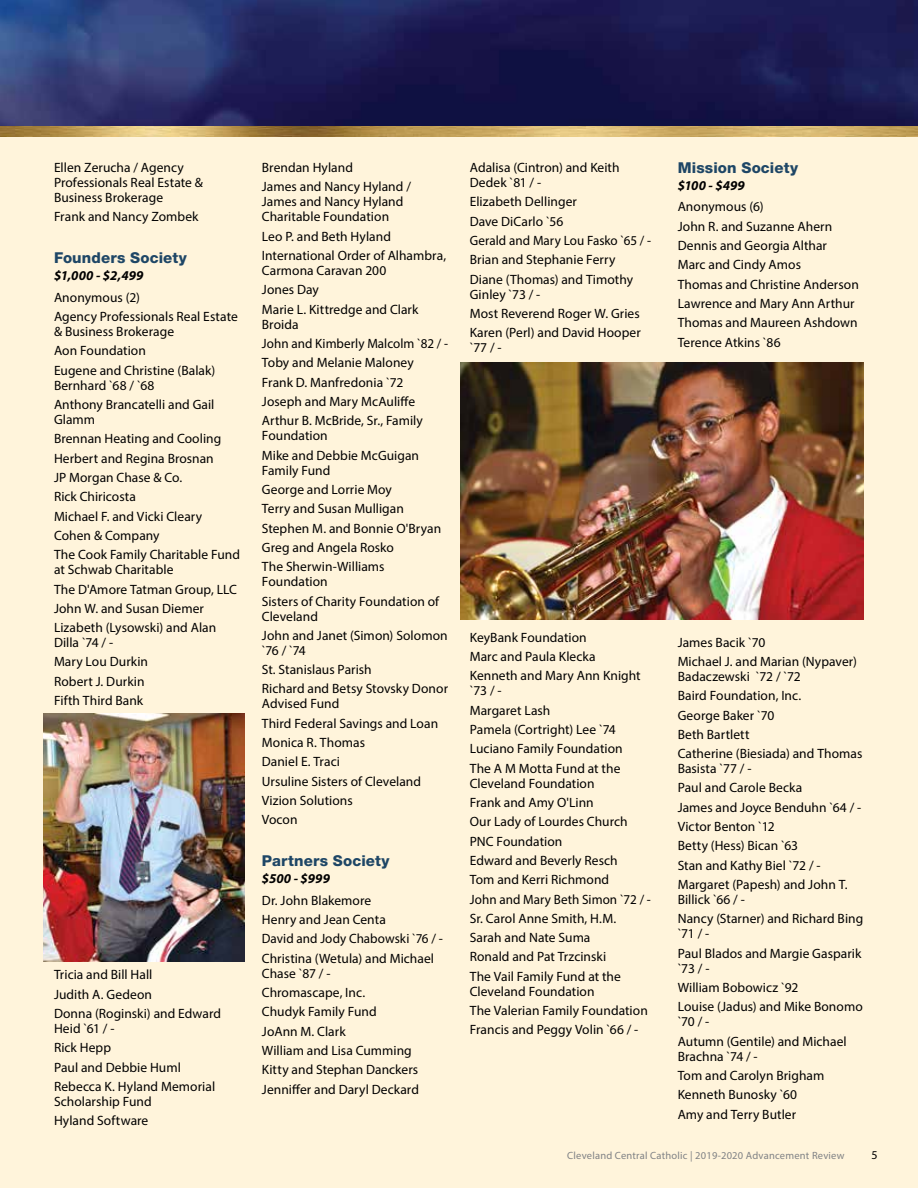
<style>
.page{position:relative;width:918px;height:1188px;background:#fff}
.page>*{position:absolute;margin:0;border:0;box-sizing:border-box;transform-origin:0 0}
.t1{font:800 15px "Helvetica Neue LT Std";letter-spacing:.01em;color:#1e4666}
.t2{font:13.5px/19.4px "Myriad Pro";letter-spacing:.005em;color:#000}
.t3{font:italic 700 13.5px "Myriad Pro";letter-spacing:.01em;color:#000}
.t4{font:12px "Myriad Pro";color:#000}
.t5{font:10.5px "Myriad Pro";letter-spacing:.02em;color:#808285}
</style>
<div class="page">
<div style="left:0;top:95px;width:918px;height:1093px;background:#fff4db"></div>
<img style="left:0;top:125px;width:918px;height:11px">
<img style="left:0;top:0;width:918px;height:125px">
<img style="left:43px;top:713px;width:201px;height:249px">
<img style="left:460px;top:363px;width:404px;height:257px">
<p class="t2" style="left:54px;top:160px;width:151px;line-height:15px">Ellen Zerucha / Agency<br>Professionals Real Estate &amp;<br>Business Brokerage</p>
<p class="t2" style="left:54px;top:207px;width:146px">Frank and Nancy Zombek</p>
<p class="t1" style="left:54px;top:249px;width:134px">Founders Society</p>
<p class="t3" style="left:54px;top:267px;width:91px">$1,000 - $2,499</p>
<p class="t2" style="left:54px;top:287px;width:185px">Anonymous (2)<br>Agency Professionals Real Estate</p>
<p class="t2" style="left:54px;top:322px;width:163px">&amp; Business Brokerage<br>Aon Foundation<br>Eugene and Christine (Balak)</p>
<p class="t2" style="left:54px;top:375px;width:162px">Bernhard `68 / `68<br>Anthony Brancatelli and Gail</p>
<p class="t2" style="left:54px;top:410px;width:188px">Glamm<br>Brennan Heating and Cooling<br>Herbert and Regina Brosnan<br>JP Morgan Chase &amp; Co.<br>Rick Chiricosta<br>Michael F. and Vicki Cleary<br>Cohen &amp; Company<br>The Cook Family Charitable Fund</p>
<p class="t2" style="left:54px;top:560px;width:185px">at Schwab Charitable<br>The D'Amore Tatman Group, LLC<br>John W. and Susan Diemer<br>Lizabeth (Lysowski) and Alan</p>
<p class="t2" style="left:54px;top:633px;width:96px">Dilla `74 / -<br>Mary Lou Durkin<br>Robert J. Durkin<br>Fifth Third Bank</p>
<p class="t2" style="left:54px;top:965px;width:169px">Tricia and Bill Hall<br>Judith A. Gedeon<br>Donna (Roginski) and Edward</p>
<p class="t2" style="left:54px;top:1019px;width:163px">Heid `61 / -<br>Rick Hepp<br>Paul and Debbie Huml<br>Rebecca K. Hyland Memorial</p>
<p class="t2" style="left:54px;top:1092px;width:99px">Scholarship Fund<br>Hyland Software</p>
<p class="t2" style="left:262px;top:158px;width:151px">Brendan Hyland<br>James and Nancy Hyland /</p>
<p class="t2" style="left:262px;top:194px;width:143px;line-height:15px">James and Nancy Hyland<br>Charitable Foundation</p>
<p class="t2" style="left:262px;top:226px;width:186px">Leo P. and Beth Hyland<br>International Order of Alhambra,</p>
<p class="t2" style="left:262px;top:261px;width:158px">Carmona Caravan 200<br>Jones Day<br>Marie L. Kittredge and Clark</p>
<p class="t2" style="left:262px;top:314px;width:188px">Broida<br>John and Kimberly Malcolm `82 / -<br>Toby and Melanie Maloney<br>Frank D. Manfredonia `72<br>Joseph and Mary McAuliffe<br>Arthur B. McBride, Sr., Family</p>
<p class="t2" style="left:262px;top:426px;width:159px">Foundation<br>Mike and Debbie McGuigan</p>
<p class="t2" style="left:262px;top:460px;width:181px">Family Fund<br>George and Lorrie Moy<br>Terry and Susan Mulligan<br>Stephen M. and Bonnie O'Bryan<br>Greg and Angela Rosko<br>The Sherwin-Williams</p>
<p class="t2" style="left:262px;top:572px;width:179px">Foundation<br>Sisters of Charity Foundation of</p>
<p class="t2" style="left:262px;top:606px;width:187px">Cleveland<br>John and Janet (Simon) Solomon</p>
<p class="t2" style="left:262px;top:640px;width:188px">`76 / `74<br>St. Stanislaus Parish<br>Richard and Betsy Stovsky Donor</p>
<p class="t2" style="left:262px;top:694px;width:178px">Advised Fund<br>Third Federal Savings and Loan<br>Monica R. Thomas<br>Daniel E. Traci<br>Ursuline Sisters of Cleveland<br>Vizion Solutions<br>Vocon</p>
<p class="t1" style="left:262px;top:852px;width:129px">Partners Society</p>
<p class="t3" style="left:262px;top:870px;width:70px">$500 - $999</p>
<p class="t2" style="left:262px;top:890px;width:183px">Dr. John Blakemore<br>Henry and Jean Centa<br>David and Jody Chabowski `76 / -<br>Christina (Wetula) and Michael</p>
<p class="t2" style="left:262px;top:963px;width:159px">Chase `87 / -<br>Chromascape, Inc.<br>Chudyk Family Fund<br>JoAnn M. Clark<br>William and Lisa Cumming<br>Kitty and Stephan Danckers<br>Jenniffer and Daryl Deckard</p>
<p class="t2" style="left:470px;top:160px;width:151px;line-height:15px">Adalisa (Cintron) and Keith<br>Dedek `81 / -</p>
<p class="t2" style="left:470px;top:192px;width:183px">Elizabeth Dellinger<br>Dave DiCarlo `56<br>Gerald and Mary Lou Fasko `65 / -<br>Brian and Stephanie Ferry<br>Diane (Thomas) and Timothy</p>
<p class="t2" style="left:470px;top:284px;width:173px">Ginley `73 / -<br>Most Reverend Roger W. Gries<br>Karen (Perl) and David Hooper</p>
<p class="t2" style="left:470px;top:338px;width:33px">`77 / -</p>
<p class="t1" style="left:678px;top:158px;width:122px">Mission Society</p>
<p class="t3" style="left:678px;top:177px;width:69px">$100 - $499</p>
<p class="t2" style="left:678px;top:197px;width:183px">Anonymous (6)<br>John R. and Suzanne Ahern<br>Dennis and Georgia Althar<br>Marc and Cindy Amos<br>Thomas and Christine Anderson<br>Lawrence and Mary Ann Arthur<br>Thomas and Maureen Ashdown<br>Terence Atkins `86</p>
<p class="t2" style="left:470px;top:627px;width:172px">KeyBank Foundation<br>Marc and Paula Klecka<br>Kenneth and Mary Ann Knight</p>
<p class="t2" style="left:470px;top:681px;width:154px">`73 / -<br>Margaret Lash<br>Pamela (Cortright) Lee `74<br>Luciano Family Foundation<br>The A M Motta Fund at the</p>
<p class="t2" style="left:470px;top:773px;width:183px">Cleveland Foundation<br>Frank and Amy O'Linn<br>Our Lady of Lourdes Church<br>PNC Foundation<br>Edward and Beverly Resch<br>Tom and Kerri Richmond<br>John and Mary Beth Simon `72 / -<br>Sr. Carol Anne Smith, H.M.<br>Sarah and Nate Suma<br>Ronald and Pat Trzcinski<br>The Vail Family Fund at the</p>
<p class="t2" style="left:470px;top:981px;width:180px">Cleveland Foundation<br>The Valerian Family Foundation<br>Francis and Peggy Volin `66 / -</p>
<p class="t2" style="left:678px;top:632px;width:181px">James Bacik `70<br>Michael J. and Marian (Nypaver)</p>
<p class="t2" style="left:678px;top:666px;width:186px">Badaczewski `72 / `72<br>Baird Foundation, Inc.<br>George Baker `70<br>Beth Bartlett<br>Catherine (Biesiada) and Thomas</p>
<p class="t2" style="left:678px;top:759px;width:185px">Basista `77 / -<br>Paul and Carole Becka<br>James and Joyce Benduhn `64 / -<br>Victor Benton `12<br>Betty (Hess) Bican `63<br>Stan and Kathy Biel `72 / -<br>Margaret (Papesh) and John T.</p>
<p class="t2" style="left:678px;top:890px;width:187px">Billick `66 / -<br>Nancy (Starner) and Richard Bing</p>
<p class="t2" style="left:678px;top:924px;width:185px">`71 / -<br>Paul Blados and Margie Gasparik</p>
<p class="t2" style="left:678px;top:958px;width:187px">`73 / -<br>William Bobowicz `92<br>Louise (Jadus) and Mike Bonomo</p>
<p class="t2" style="left:678px;top:1012px;width:171px">`70 / -<br>Autumn (Gentile) and Michael</p>
<p class="t2" style="left:678px;top:1046px;width:148px">Brachna `74 / -<br>Tom and Carolyn Brigham<br>Kenneth Bunosky `60<br>Amy and Terry Butler</p>
<p class="t5" style="left:567px;top:1149px;width:279px">Cleveland Central Catholic | 2019-2020 Advancement Review</p>
<p class="t4" style="left:871px;top:1148px;width:8px">5</p>
</div>
